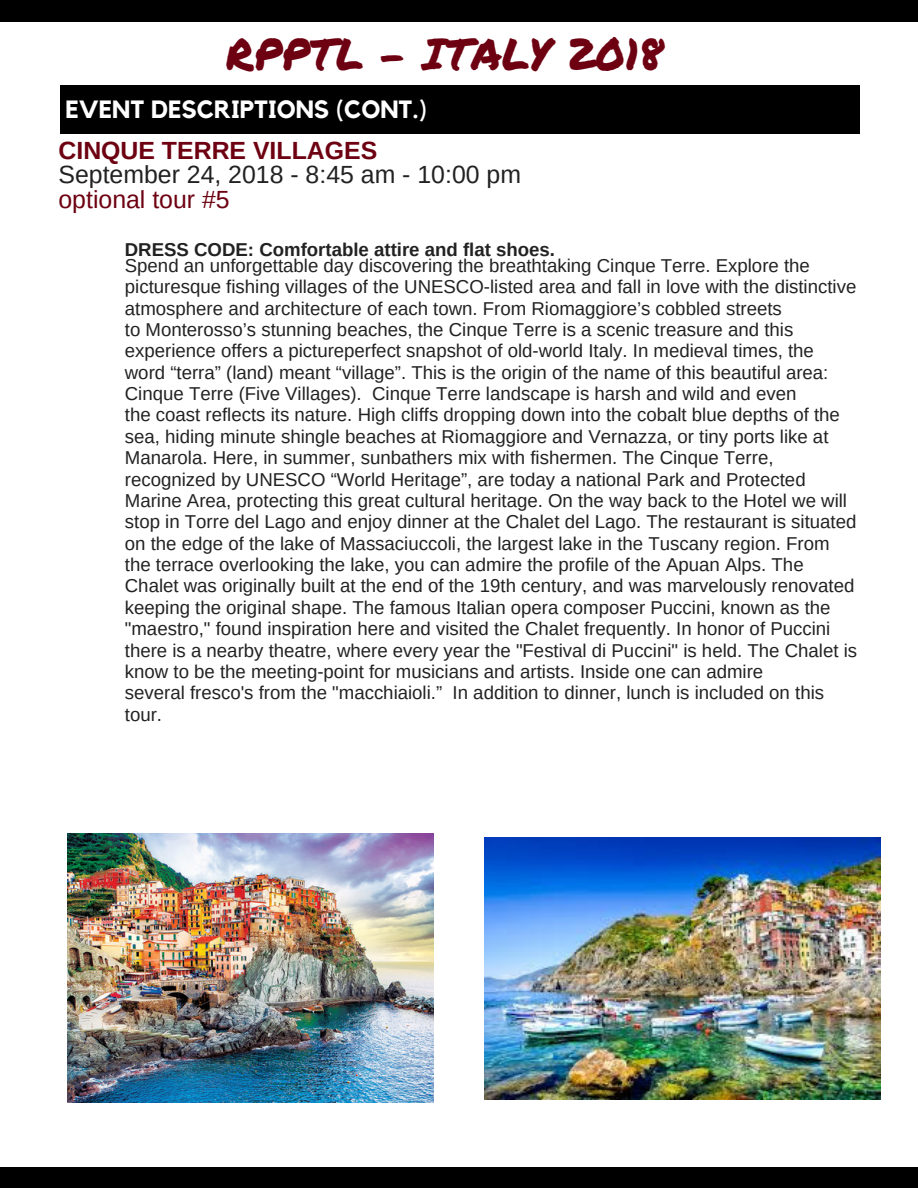
<style>
.page{position:relative;width:918px;height:1188px;background:#fff}
.page>*{position:absolute;margin:0;border:0;box-sizing:border-box;transform-origin:0 0}
.t1{font:43.65px "Permanent Marker";color:#6d0011}
.t2{font:24.9px "Arimo";color:#222}
.t3{font:700 24.9px "Kollektif";color:#fff}
.t4{font:700 24.9px "Arimo";color:#6d0011}
.t5{font:24.9px "Arimo";color:#6d0011}
.t6{font:18.6px/21.3px "Arimo";color:#222}
.t7{font:700 18.6px "Arimo";color:#222}
</style>
<div class="page">
<div style="left:0;top:0;width:918px;height:22px;background:#000"></div>
<div style="left:60px;top:86px;width:799px;height:48px;background:#000"></div>
<div style="left:0;top:1167px;width:918px;height:21px;background:#000"></div>
<img style="left:68px;top:834px;width:365px;height:268px">
<img style="left:485px;top:837px;width:396px;height:262px">
<h1 class="t1" style="left:226px;top:21px;width:439px">RPPTL - ITALY 2018</h1>
<h2 class="t3" style="left:65px;top:98px;width:363px">EVENT DESCRIPTIONS (CONT.)</h2>
<h2 class="t4" style="left:58px;top:136px;width:320px">CINQUE TERRE VILLAGES</h2>
<h2 class="t2" style="left:58px;top:161px;width:464px">September 24, 2018 - 8:45 am - 10:00 pm</h2>
<h2 class="t5" style="left:58px;top:186px;width:173px">optional tour #5</h2>
<p class="t7" style="left:125px;top:239px;width:432px">DRESS CODE: Comfortable attire and flat shoes.</p>
<p class="t6" style="left:125px;top:255px;width:734px">Spend an unforgettable day discovering the breathtaking Cinque Terre. Explore the picturesque fishing villages of the UNESCO-listed area and fall in love with the distinctive atmosphere and architecture of each town. From Riomaggiore’s cobbled streets<br>to Monterosso’s stunning beaches, the Cinque Terre is a scenic treasure and this experience offers a pictureperfect snapshot of old-world Italy. In medieval times, the word “terra” (land) meant “village”. This is the origin of the name of this beautiful area:<br>Cinque Terre (Five Villages). Cinque Terre landscape is harsh and wild and even<br>the coast reflects its nature. High cliffs dropping down into the cobalt blue depths of the sea, hiding minute shingle beaches at Riomaggiore and Vernazza, or tiny ports like at Manarola. Here, in summer, sunbathers mix with fishermen. The Cinque Terre, recognized by UNESCO “World Heritage”, are today a national Park and Protected Marine Area, protecting this great cultural heritage. On the way back to the Hotel we will stop in Torre del Lago and enjoy dinner at the Chalet del Lago. The restaurant is situated on the edge of the lake of Massaciuccoli, the largest lake in the Tuscany region. From the terrace overlooking the lake, you can admire the profile of the Apuan Alps. The Chalet was originally built at the end of the 19th century, and was marvelously renovated keeping the original shape. The famous Italian opera composer Puccini, known as the "maestro," found inspiration here and visited the Chalet frequently. In honor of Puccini there is a nearby theatre, where every year the "Festival di Puccini" is held. The Chalet is know to be the meeting-point for musicians and artists. Inside one can admire<br>several fresco's from the "macchiaioli.” In addition to dinner, lunch is included on this tour.</p>
</div>
